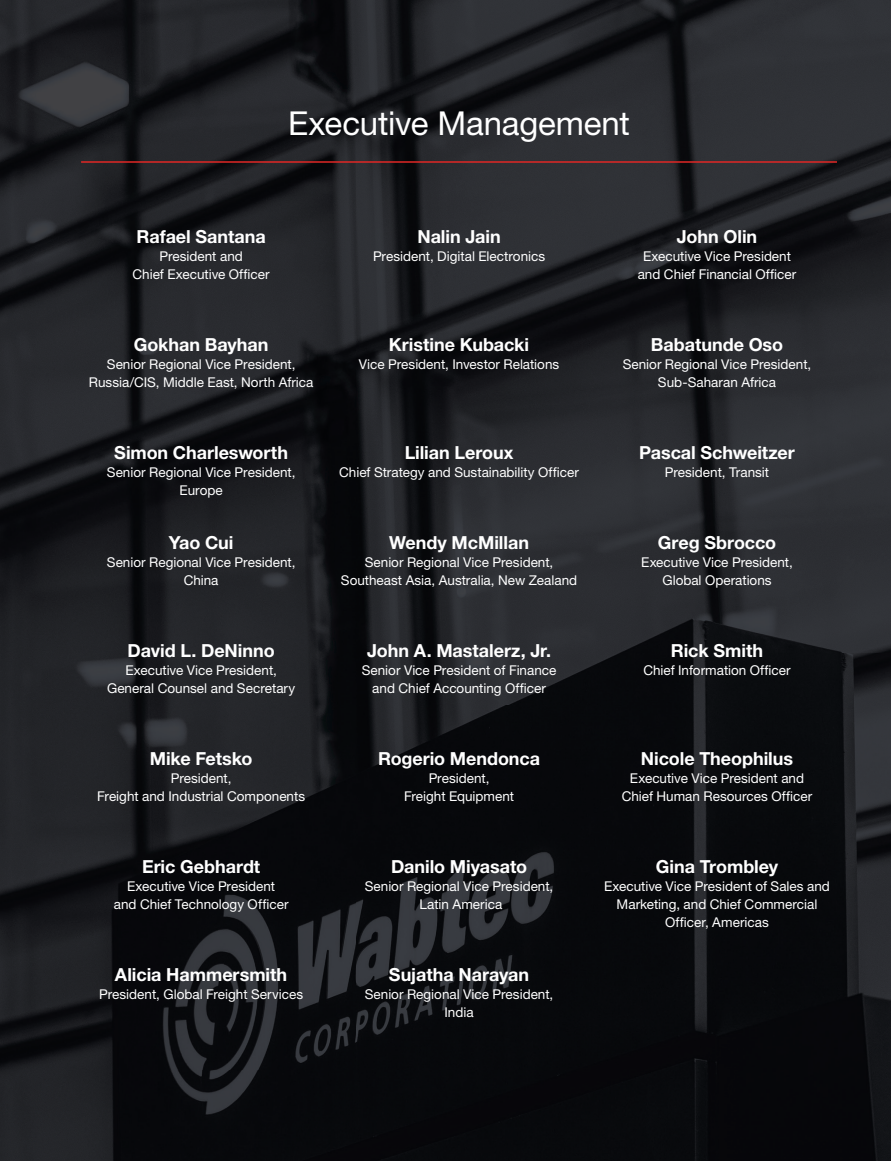
<style>
.page{position:relative;width:891px;height:1161px;background:#fff}
.page>*{position:absolute;margin:0;border:0;box-sizing:border-box;transform-origin:0 0}
.t1{font:33px "Helvetica Neue LT Std";letter-spacing:-.005em;color:#fff}
.t2{font:700 18px "Helvetica Neue LT Std";letter-spacing:-.005em;color:#fff}
.t3{font:13.5px/18px "Helvetica Neue LT Std";color:#fff;text-align:center}
</style>
<div class="page">
<img style="left:0;top:0;width:891px;height:1161px">
<hr style="left:81px;top:161px;width:756px;height:2px;background:#e12725">
<h1 class="t1" style="left:288px;top:104px;width:343px">Executive Management</h1>
<h2 class="t2" style="left:137px;top:226px;width:131px">Rafael Santana</h2>
<p class="t3" style="left:133px;top:247px;width:139px">President and<br>Chief Executive Officer</p>
<h2 class="t2" style="left:417px;top:226px;width:85px">Nalin Jain</h2>
<p class="t3" style="left:373px;top:247px;width:174px">President, Digital Electronics</p>
<h2 class="t2" style="left:677px;top:226px;width:82px">John Olin</h2>
<p class="t3" style="left:638px;top:247px;width:160px">Executive Vice President and Chief Financial Officer</p>
<h2 class="t2" style="left:134px;top:334px;width:136px">Gokhan Bayhan</h2>
<p class="t3" style="left:89px;top:355px;width:226px">Senior Regional Vice President,<br>Russia/CIS, Middle East, North Africa</p>
<h2 class="t2" style="left:114px;top:442px;width:175px">Simon Charlesworth</h2>
<p class="t3" style="left:107px;top:463px;width:190px">Senior Regional Vice President,<br>Europe</p>
<h2 class="t2" style="left:169px;top:532px;width:66px">Yao Cui</h2>
<p class="t3" style="left:107px;top:553px;width:190px">Senior Regional Vice President,<br>China</p>
<h2 class="t2" style="left:128px;top:640px;width:149px">David L. DeNinno</h2>
<p class="t3" style="left:107px;top:661px;width:190px">Executive Vice President,<br>General Counsel and Secretary</p>
<h2 class="t2" style="left:150px;top:748px;width:104px">Mike Fetsko</h2>
<p class="t3" style="left:97px;top:769px;width:209px">President,<br>Freight and Industrial Components</p>
<h2 class="t2" style="left:142px;top:856px;width:120px">Eric Gebhardt</h2>
<p class="t3" style="left:114px;top:877px;width:176px">Executive Vice President<br>and Chief Technology Officer</p>
<h2 class="t2" style="left:115px;top:964px;width:174px">Alicia Hammersmith</h2>
<p class="t3" style="left:99px;top:985px;width:205px">President, Global Freight Services</p>
<h2 class="t2" style="left:389px;top:334px;width:142px">Kristine Kubacki</h2>
<p class="t3" style="left:359px;top:355px;width:202px">Vice President, Investor Relations</p>
<h2 class="t2" style="left:405px;top:442px;width:110px">Lilian Leroux</h2>
<p class="t3" style="left:339px;top:463px;width:241px">Chief Strategy and Sustainability Officer</p>
<h2 class="t2" style="left:389px;top:532px;width:141px">Wendy McMillan</h2>
<p class="t3" style="left:341px;top:553px;width:238px">Senior Regional Vice President,<br>Southeast Asia, Australia, New Zealand</p>
<h2 class="t2" style="left:367px;top:640px;width:185px">John A. Mastalerz, Jr.</h2>
<p class="t3" style="left:362px;top:661px;width:196px">Senior Vice President of Finance and Chief Accounting Officer</p>
<h2 class="t2" style="left:378px;top:748px;width:164px">Rogerio Mendonca</h2>
<p class="t3" style="left:404px;top:769px;width:111px">President,<br>Freight Equipment</p>
<h2 class="t2" style="left:391px;top:856px;width:138px">Danilo Miyasato</h2>
<p class="t3" style="left:365px;top:877px;width:190px">Senior Regional Vice President,<br>Latin America</p>
<h2 class="t2" style="left:389px;top:964px;width:142px">Sujatha Narayan</h2>
<p class="t3" style="left:365px;top:985px;width:190px">Senior Regional Vice President,<br>India</p>
<h2 class="t2" style="left:651px;top:334px;width:134px">Babatunde Oso</h2>
<p class="t3" style="left:623px;top:355px;width:190px">Senior Regional Vice President,<br>Sub-Saharan Africa</p>
<h2 class="t2" style="left:639px;top:442px;width:157px">Pascal Schweitzer</h2>
<p class="t3" style="left:665px;top:463px;width:106px">President, Transit</p>
<h2 class="t2" style="left:658px;top:532px;width:120px">Greg Sbrocco</h2>
<p class="t3" style="left:641px;top:553px;width:153px">Executive Vice President,<br>Global Operations</p>
<h2 class="t2" style="left:671px;top:640px;width:94px">Rick Smith</h2>
<p class="t3" style="left:643px;top:661px;width:149px">Chief Information Officer</p>
<h2 class="t2" style="left:641px;top:748px;width:154px">Nicole Theophilus</h2>
<p class="t3" style="left:622px;top:769px;width:192px">Executive Vice President and<br>Chief Human Resources Officer</p>
<h2 class="t2" style="left:656px;top:856px;width:124px">Gina Trombley</h2>
<p class="t3" style="left:604px;top:877px;width:227px">Executive Vice President of Sales and<br>Marketing, and Chief Commercial<br>Officer, Americas</p>
</div>
